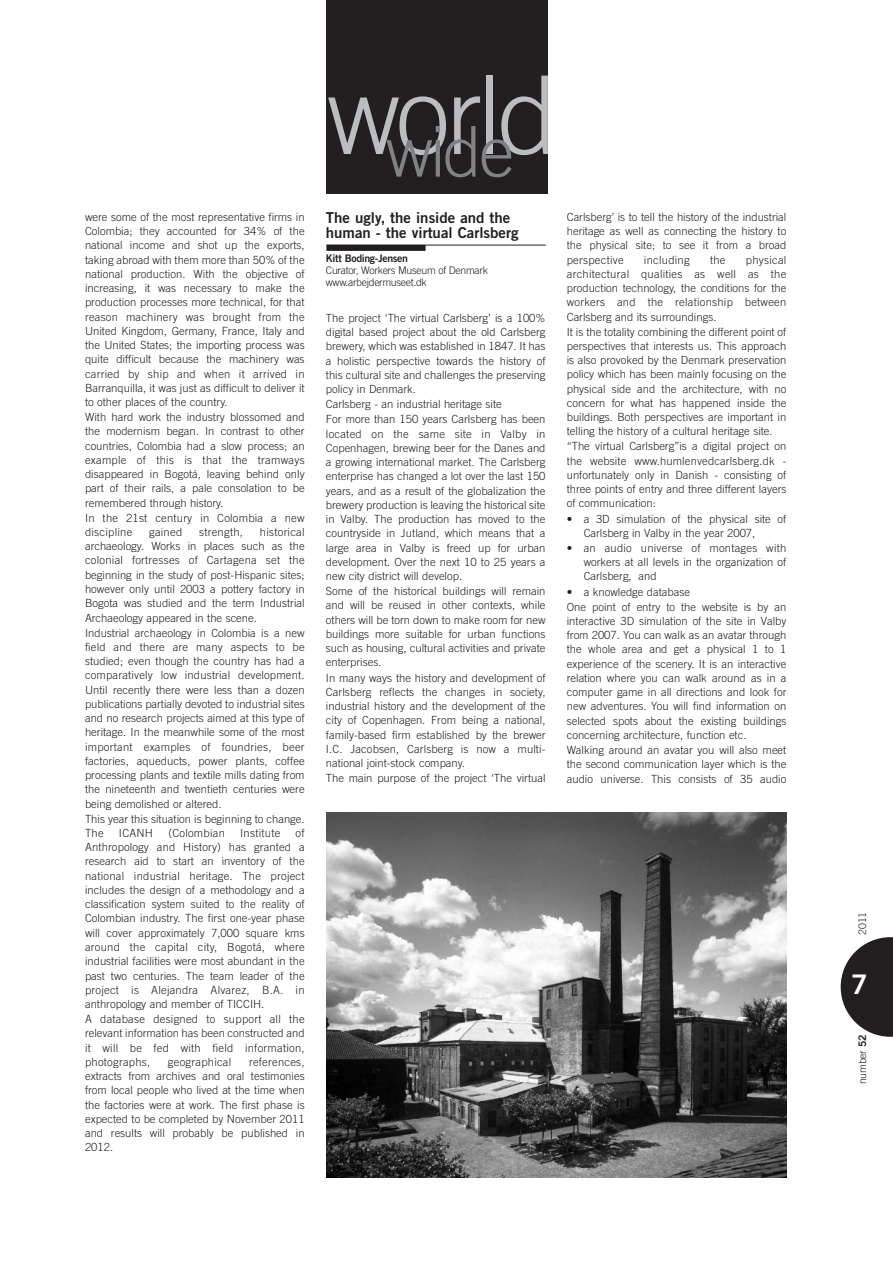
<style>
.page{position:relative;width:893px;height:1263px;background:#fff}
.page>*{position:absolute;margin:0;border:0;box-sizing:border-box;transform-origin:0 0}
.t1{font:300 108.6px "Trade Gothic";color:#bcbdc0}
.t2{font:27px "Trade Gothic Bold Two";color:#fff}
.t3{font:15px/14.2px "Trade Gothic Bold Two";color:#231f20}
.t4{font:300 11.25px/14.4px "Trade Gothic";color:#231f20}
.t5{font:300 11.25px "Trade Gothic";letter-spacing:.02em;color:#231f20}
.t6{font:300 10.5px/12px "Trade Gothic";letter-spacing:-.03em;color:#231f20}
.t7{font:10.5px "Trade Gothic Bold Two";letter-spacing:-.03em;color:#231f20}
.s1{font-family:"Trade Gothic Bold Two";font-weight:400}
</style>
<div class="page">
<svg style="left:841px;top:937px;width:52px;height:100px"></svg>
<div style="left:326px;top:0;width:222px;height:194px;background:#231f20"></div>
<hr style="left:326px;top:245px;width:220px;height:1px;background:#231f20">
<div style="left:326px;top:245px;width:100px;height:6px;background:#231f20"></div>
<img style="left:326px;top:812px;width:461px;height:366px">
<p class="t4" style="left:85px;top:210px;width:221px">were some of the most representative firms in Colombia; they accounted for 34% of the national income and shot up the exports, taking abroad with them more than 50% of the national production. With the objective of increasing, it was necessary to make the production processes more technical, for that reason machinery was brought from the United Kingdom, Germany, France, Italy and the United States; the importing process was quite difficult because the machinery was carried by ship and when it arrived in Barranquilla, it was just as difficult to deliver it to other places of the country.<br>With hard work the industry blossomed and the modernism began. In contrast to other countries, Colombia had a slow process; an example of this is that the tramways disappeared in Bogotá, leaving behind only part of their rails, a pale consolation to be remembered through history.<br>In the 21st century in Colombia a new discipline</p>
<p class="t4" style="left:85px;top:526px;width:221px;text-indent:175px">historical archaeology. Works in places such as the colonial fortresses of Cartagena set the beginning in the study of post-Hispanic sites; however only until 2003 a pottery factory in Bogota was studied and the term Industrial Archaeology appeared in the scene.<br>Industrial archaeology in Colombia is a new field and there are many aspects to be studied; even though the country has had a comparatively low industrial development.<br>Until recently there were less than a dozen publications partially devoted to industrial sites and no research projects aimed at this type of heritage. In the meanwhile some of the most important examples of foundries, beer factories, aqueducts, power plants, coffee processing plants and textile mills dating from the nineteenth and twentieth centuries were being demolished or altered.<br>This year this situation is beginning to change.<br>The</p>
<p class="t4" style="left:149px;top:526px;width:35px">gained</p>
<p class="t5" style="left:199px;top:528px;width:45px">strength,</p>
<p class="t4" style="left:85px;top:827px;width:221px;text-indent:211px">of Anthropology and History) has granted a research aid to start an inventory of the national industrial heritage. The project includes the design of a methodology and a classification system suited to the reality of Colombian industry. The first one-year phase will cover approximately 7,000 square kms around the capital city, Bogotá, where industrial facilities were most abundant in the past two centuries. The team leader of the project is Alejandra Alvarez, B.A. in anthropology and member of TICCIH.<br>A database designed to support all the relevant information has been constructed and it will be fed with field information, photographs,</p>
<p class="t4" style="left:119px;top:827px;width:36px">ICANH</p>
<p class="t5" style="left:168px;top:829px;width:58px">(Colombian</p>
<p class="t5" style="left:240px;top:829px;width:42px">Institute</p>
<p class="t4" style="left:85px;top:1056px;width:221px;text-align:justify;text-indent:164px">references, extracts from archives and oral testimonies from local people who lived at the time when the factories were at work. The first phase is expected to be completed by November 2011 and results will probably be published in 2012.</p>
<p class="t5" style="left:168px;top:1058px;width:65px">geographical</p>
<h1 class="t1" style="left:327px;top:76px;width:232px">w<sub>w</sub>o<sub>i</sub> <sub>d</sub>r l<sub>e</sub>d</h1>
<h3 class="t3" style="left:326px;top:212px;width:194px">The ugly, the inside and the human - the virtual Carlsberg</h3>
<p class="t7" style="left:326px;top:254px;width:84px">Kitt Boding-Jensen</p>
<p class="t6" style="left:326px;top:265px;width:164px">Curator, Workers Museum of Denmark www.arbejdermuseet.dk</p>
<p class="t4" style="left:326px;top:312px;width:221px">The project ‘The virtual Carlsberg’ is a 100% digital based project about the old Carlsberg brewery, which was established in 1847. It has a holistic perspective towards the history of this cultural site and challenges the preserving policy in Denmark.<br>Carlsberg - an industrial heritage site<br>For more than 150 years Carlsberg has been located on the same site in Valby in Copenhagen, brewing beer for the Danes and a growing international market. The Carlsberg enterprise has changed a lot over the last 150 years, and as a result of the globalization the brewery production is leaving the historical site in Valby. The production has moved to the countryside in Jutland, which means that a large area in Valby is freed up for urban development. Over the next 10 to 25 years a new city district will develop.<br>Some of the historical buildings will remain and will be reused in other contexts, while others will be torn down to make room for new buildings more suitable for urban functions such as housing, cultural activities and private enterprises.<br>In many ways the history and development of Carlsberg reflects the changes in society, industrial history and the development of the city of Copenhagen. From being a national, family-based firm established by the brewer I.C. Jacobsen, Carlsberg is now a multi&shy;national joint-stock company.<br>The main purpose of the project ‘The virtual</p>
<p class="t4" style="left:567px;top:211px;width:221px;text-align:justify">Carlsberg’ is to tell the history of the industrial heritage as well as connecting the history to the physical site; to see it from a broad perspective</p>
<p class="t4" style="left:567px;top:253px;width:221px;text-indent:179px">physical architectural qualities as well as the production technology, the conditions for the workers and the relationship between Carlsberg and its surroundings.<br>It is the totality combining the different point of perspectives that interests us. This approach is also provoked by the Denmark preservation policy which has been mainly focusing on the physical side and the architecture, with no concern for what has happened inside the buildings. Both perspectives are important in telling the history of a cultural heritage site. “The virtual Carlsberg”is a digital project on the website www.humlenvedcarlsberg.dk - unfortunately only in Danish - consisting of three points of entry and three different layers of communication:</p>
<p class="t4" style="left:584px;top:512px;width:204px;text-indent:-17px">• a 3D simulation of the physical site of<br>Carlsberg in Valby in the year 2007,</p>
<p class="t4" style="left:584px;top:542px;width:204px;text-align:justify;text-indent:-17px">• an audio universe of montages with workers at all levels in the organization of Carlsberg, and</p>
<p class="t4" style="left:567px;top:585px;width:221px">• a knowledge database<br>One point of entry to the website is by an interactive 3D simulation of the site in Valby from 2007. You can walk as an avatar through the whole area and get a physical 1 to 1 experience of the scenery. It is an interactive relation where you can walk around as in a computer game in all directions and look for new adventures. You will find information on selected spots about the existing buildings concerning architecture, function etc.<br>Walking around an avatar you will also meet the second communication layer which is the audio universe. This consists of 35 audio</p>
<p class="t5" style="left:644px;top:255px;width:47px">including</p>
<p class="t4" style="left:710px;top:253px;width:17px">the</p>
<p class="t6" style="left:857px;top:935px;width:24px;rotate:-90deg">2011</p>
<h2 class="t2" style="left:851px;top:974px;width:18px">7</h2>
<p class="t6" style="left:857px;top:1084px;width:51px;rotate:-90deg">number <span class="s1">52</span></p>
</div>
